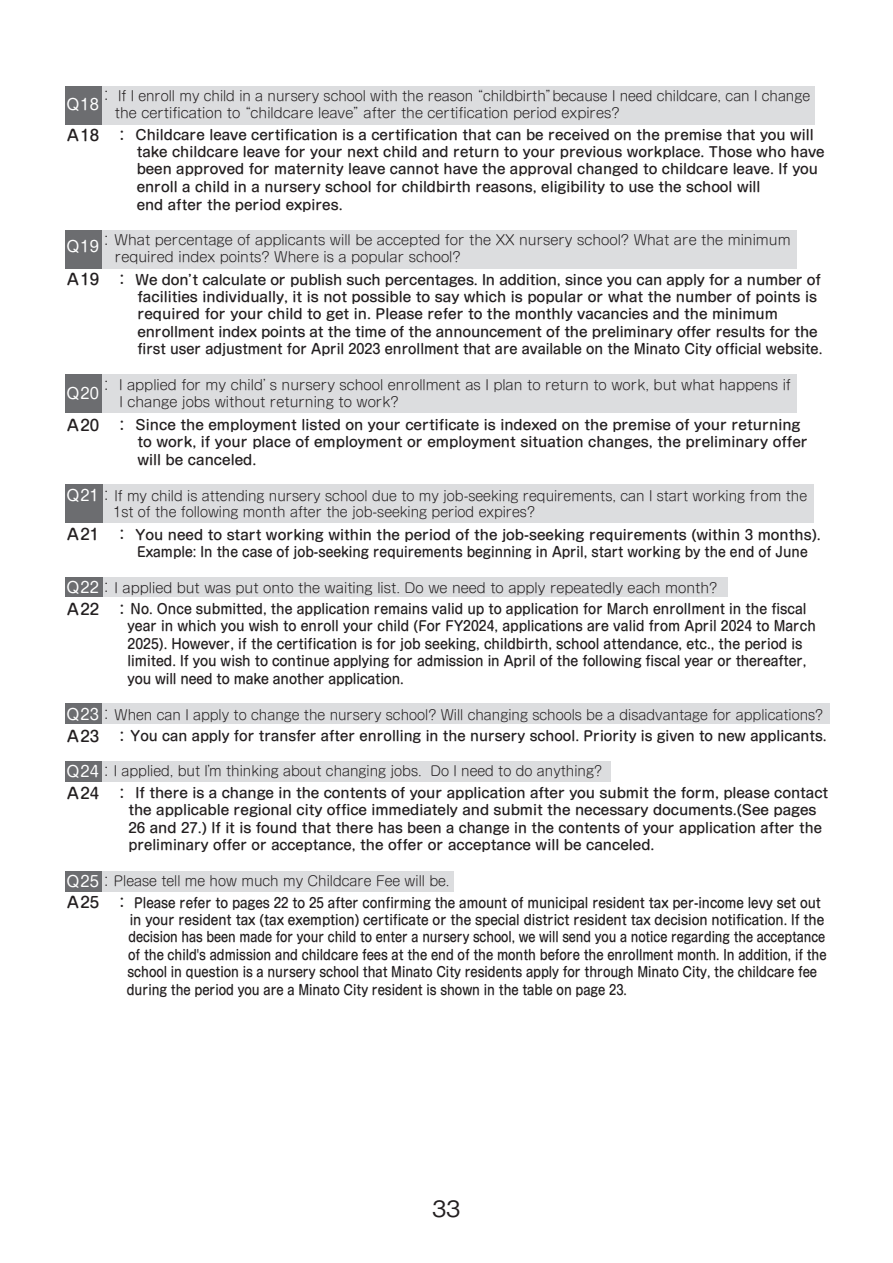
<style>
.page{position:relative;width:893px;height:1263px;background:#fff}
.page>*{position:absolute;margin:0;border:0;box-sizing:border-box;transform-origin:0 0}
.t1{font:500 22.5px "Gothic BBB Pro";color:#231f20}
.t2{font:15px "Shin M Go Pro";color:#fff}
.t3{font:500 13.5px/17.4px "Shin M Go Pro";color:#231f20}
.t4{font:300 13.5px/16.8px "Shin M Go Pro";color:#231f20}
.t5{font:500 13.5px/17.5px "Shin M Go Pro";color:#231f20;scale:.92 1}
.t6{font:500 13.5px/17.5px "Shin M Go Pro";color:#231f20;scale:.89 1}
.t7{font:500 13.5px/21.8px "Shin M Go Pro";color:#231f20;scale:.88 1}
.s1{font-size:15px}
.s2{font-weight:400;font-size:15px;color:#fff}
.s3{font-weight:300;font-size:15px}
.s4{font-weight:300}
.s5{font-weight:500;font-size:15px}
.s6{font-weight:500}
</style>
<div class="page">
<div style="left:102px;top:86px;width:712px;height:38px;background:#dcdddf"></div>
<div style="left:65px;top:86px;width:37px;height:38px;background:#6c6d70"></div>
<div style="left:102px;top:577px;width:625px;height:20px;background:#dcdddf"></div>
<div style="left:65px;top:577px;width:37px;height:20px;background:#6c6d70"></div>
<div style="left:65px;top:230px;width:37px;height:39px;background:#6c6d70"></div>
<div style="left:102px;top:230px;width:694px;height:39px;background:#dcdddf"></div>
<div style="left:65px;top:374px;width:37px;height:38px;background:#6c6d70"></div>
<div style="left:102px;top:374px;width:694px;height:38px;background:#dcdddf"></div>
<div style="left:65px;top:484px;width:38px;height:39px;background:#6c6d70"></div>
<div style="left:103px;top:484px;width:711px;height:39px;background:#dcdddf"></div>
<div style="left:65px;top:704px;width:38px;height:20px;background:#6c6d70"></div>
<div style="left:102px;top:704px;width:727px;height:20px;background:#dcdddf"></div>
<div style="left:65px;top:761px;width:38px;height:20px;background:#6c6d70"></div>
<div style="left:102px;top:761px;width:508px;height:20px;background:#dcdddf"></div>
<div style="left:65px;top:871px;width:37px;height:20px;background:#6c6d70"></div>
<div style="left:102px;top:871px;width:351px;height:20px;background:#dcdddf"></div>
<p class="t2" style="left:65px;top:92px;width:35px">Ｑ18</p>
<p class="t4" style="left:115px;top:86px;width:697px;text-indent:-16px"><span class="s1">：</span> If I enroll my child in a nursery school with the reason“childbirth”because I need childcare, can I change the certification to“childcare leave”after the certification period expires?</p>
<p class="t3" style="left:137px;top:125px;width:689px;text-indent:-71px"><span class="s1">Ａ18 ：</span> Childcare leave certification is a certification that can be received on the premise that you will take childcare leave for your next child and return to your previous workplace. Those who have been approved for maternity leave cannot have the approval changed to childcare leave. If you enroll a child in a nursery school for childbirth reasons, eligibility to use the school will<br>end after the period expires.</p>
<p class="t4" style="left:115px;top:230px;width:677px;text-indent:-49px"><span class="s2">Ｑ19</span><span class="s1">：</span> What percentage of applicants will be accepted for the XX nursery school? What are the minimum required index points? Where is a popular school?</p>
<p class="t3" style="left:137px;top:269px;width:686px;text-indent:-72px"><span class="s1">Ａ19 ：</span> We don’t calculate or publish such percentages. In addition, since you can apply for a number of facilities individually, it is not possible to say which is popular or what the number of points is required for your child to get in. Please refer to the monthly vacancies and the minimum enrollment index points at the time of the announcement of the preliminary offer results for the first user adjustment for April 2023 enrollment that are available on the Minato City official website.</p>
<p class="t2" style="left:65px;top:381px;width:35px">Ｑ20</p>
<p class="t4" style="left:119px;top:375px;width:673px;text-indent:-21px"><span class="s1">：</span> I applied for my child’s nursery school enrollment as I plan to return to work, but what happens if<br>I change jobs without returning to work?</p>
<p class="t3" style="left:137px;top:415px;width:672px;text-indent:-72px"><span class="s1">Ａ20 ：</span> Since the employment listed on your certificate is indexed on the premise of your returning to work, if your place of employment or employment situation changes, the preliminary offer will be canceled.</p>
<p class="t4" style="left:113px;top:485px;width:695px;text-indent:-48px"><span class="s2">Ｑ21</span><span class="s1">：</span> If my child is attending nursery school due to my job-seeking requirements, can I start working from the<br>1st of the following month after the job-seeking period expires?</p>
<p class="t3" style="left:137px;top:525px;width:685px;line-height:16.8px;text-indent:-72px"><span class="s1">Ａ21 ：</span> You need to start working within the period of the job-seeking requirements (within 3 months).<br>Example: In the case of job-seeking requirements beginning in April, start working by the end of June</p>
<p class="t5" style="left:65px;top:575px;width:807px;line-height:21.8px"><span class="s2">Ｑ22</span><span class="s3">：</span> <span class="s4">I applied but was put onto the waiting list. Do we need to apply repeatedly each month?<br></span><span class="s1">Ａ22 ：</span> No. Once submitted, the application remains valid up to application for March enrollment in the fiscal</p>
<p class="t5" style="left:128px;top:616px;width:750px">year in which you wish to enroll your child (For FY2024, applications are valid from April 2024 to March 2025). However, if the certification is for job seeking, childbirth, school attendance, etc., the period is limited. If you wish to continue applying for admission in April of the following fiscal year or thereafter, you will need to make another application.</p>
<p class="t4" style="left:65px;top:702px;width:763px;line-height:21.8px"><span class="s2">Ｑ23</span><span class="s1">：</span>When can I apply to change the nursery school? Will changing schools be a disadvantage for applications?<br><span class="s5">Ａ23 ：</span> <span class="s6">You can apply for transfer after enrolling in the nursery school. Priority is given to new applicants.</span></p>
<p class="t3" style="left:65px;top:759px;width:764px;line-height:21.8px"><span class="s2">Ｑ24</span><span class="s3">：</span><span class="s4">I applied, but I’m thinking about changing jobs. Do I need to do anything?<br></span><span class="s1">Ａ24 ：</span> If there is a change in the contents of your application after you submit the form, please contact</p>
<p class="t3" style="left:128px;top:799px;width:695px">the applicable regional city office immediately and submit the necessary documents.(See pages<br>26 and 27.) If it is found that there has been a change in the contents of your application after the preliminary offer or acceptance, the offer or acceptance will be canceled.</p>
<p class="t7" style="left:65px;top:868px;width:860px"><span class="s2">Ｑ25</span><span class="s3">：</span><span class="s4">Please tell me how much my Childcare Fee will be.<br></span><span class="s1">Ａ25 ：</span> Please refer to pages 22 to 25 after confirming the amount of municipal resident tax per-income levy set out</p>
<p class="t6" style="left:127px;top:909px;width:788px">in your resident tax (tax exemption) certificate or the special district resident tax decision notification. If the decision has been made for your child to enter a nursery school, we will send you a notice regarding the acceptance of the child's admission and childcare fees at the end of the month before the enrollment month. In addition, if the school in question is a nursery school that Minato City residents apply for through Minato City, the childcare fee during the period you are a Minato City resident is shown in the table on page 23.</p>
<h1 class="t1" style="left:432px;top:1190px;width:30px">33</h1>
</div>
